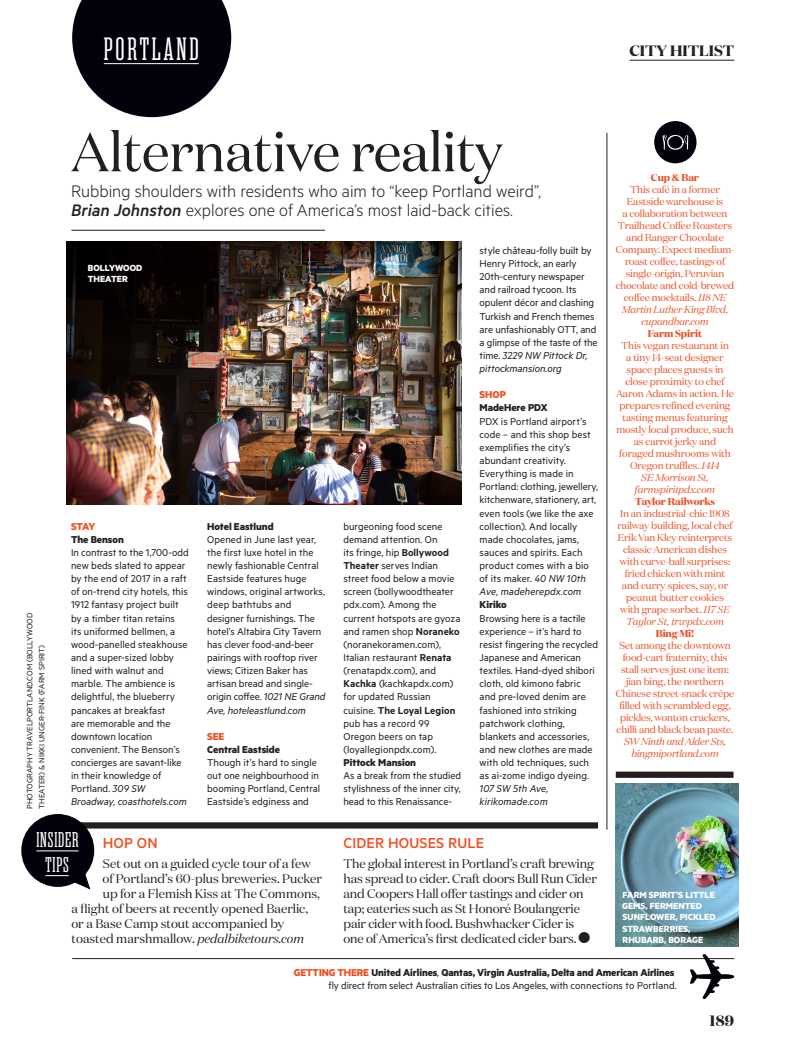
<style>
.page{position:relative;width:798px;height:1053px;background:#fff}
.page>*{position:absolute;margin:0;border:0;box-sizing:border-box;transform-origin:0 0}
.Head_1{font:55px "Domaine Display";letter-spacing:-.01em;color:#231f20}
.t1{font:32.25px "Rama Slab M";letter-spacing:.09em;color:#fff}
.t2{font:21.25px/24.8px "Rama Slab M";letter-spacing:.04em;color:#fff;text-align:center}
.Sell_1{font:300 18.75px/18.8px "Metric";color:#231f20}
.t3{font:500 16.25px "Metric";letter-spacing:.01em;color:#f04d22}
.t4{font:700 15px "Domaine Display";color:#231f20}
.t5{font:12.5px/15px "Domaine Display";letter-spacing:-.01em;color:#231f20}
.Breakout_2{font:11.25px/13.1px "Metric";color:#231f20}
.Breakout_2-2{font:700 11.25px "Metric";letter-spacing:-.005em;color:#231f20}
.Breakout_2-3{font:700 11.25px "Metric";letter-spacing:-.005em;color:#f04d22}
.t6{font:10px/12px "Domaine Display";letter-spacing:-.01em;color:#f04d22;text-align:center}
.Caption_4{font:700 10px/11.2px "Metric";color:#fff}
.t7{font:700 10px "Domaine Display";letter-spacing:-.01em;color:#f04d22}
.Gutter_Credit_1{font:8.75px/11.9px "Metric";color:#231f20}
.s1{font-weight:500;font-style:italic}
.s2{font-style:italic}
.s3{font-weight:600}
.s4{font-family:"AGT End Mark";font-size:13.75px}
.s5{font-weight:700;color:#f04d22}
.s6{font-weight:700}
</style>
<div class="page">
<img style="left:66px;top:241px;width:395px;height:263px">
<img style="left:615px;top:783px;width:123px;height:163px">
<hr style="left:72px;top:958px;width:662px;height:1px;background:#231f20">
<svg style="left:689px;top:954px;width:45px;height:44px"></svg>
<hr style="left:606px;top:133px;width:1px;height:696px;background:#231f20">
<div style="left:71px;top:822px;width:526px;height:6px;background:#231f20"></div>
<div style="left:615px;top:771px;width:118px;height:6px;background:#231f20"></div>
<hr style="left:629px;top:60px;width:105px;height:1px;background:#231f20">
<hr style="left:71px;top:230px;width:254px;height:1px;background:#231f20">
<div style="left:21px;top:814px;width:73px;height:72px;background:#00010a;border-radius:50%"></div>
<hr style="left:36px;top:850px;width:43px;height:1px;background:#fff">
<svg style="left:45px;top:870px;width:46px;height:20px"></svg>
<div style="left:654px;top:121px;width:42px;height:42px;background:#00010a;border-radius:50%"></div>
<svg style="left:662px;top:134px;width:26px;height:16px"></svg>
<svg style="left:72px;top:0;width:159px;height:117px;background:#282930"></svg>
<hr style="left:104px;top:63px;width:95px;height:1px;background:#fff">
<p class="t1" style="left:104px;top:33px;width:96px">PORTLAND</p>
<p class="t4" style="left:629px;top:41px;width:106px">CITY HITLIST</p>
<p class="Gutter_Credit_1" style="left:24px;top:808px;width:197px;rotate:-90deg">PHOTOGRAPHY TRAVELPORTLAND.COM (BOLLYWOOD<br>THEATER) &amp; NIKKI UNGER-FINK (FARM SPIRIT)</p>
<p class="Head_1" style="left:71px;top:118px;width:433px">Alternative reality</p>
<p class="Sell_1" style="left:71px;top:181px;width:471px">Rubbing shoulders with residents who aim to “keep Portland weird”,<br><span class="s1">Brian Johnston</span> explores one of America’s most laid-back cities.</p>
<p class="Caption_4" style="left:88px;top:261px;width:56px">BOLLYWOOD<br>THEATER</p>
<p class="Breakout_2-3" style="left:71px;top:519px;width:26px">STAY</p>
<p class="Breakout_2-2" style="left:71px;top:532px;width:54px">The Benson</p>
<p class="Breakout_2" style="left:71px;top:545px;width:119px">In contrast to the 1,700-odd new beds slated to appear by the end of 2017 in a raft of on-trend city hotels, this<br>1912 fantasy project built by a timber titan retains<br>its uniformed bellmen, a wood-panelled steakhouse and a super-sized lobby lined with walnut and marble. The ambience is delightful, the blueberry pancakes at breakfast<br>are memorable and the downtown location convenient. The Benson’s concierges are savant-like in their knowledge of<br>Portland. <span class="s2">309 SW<br>Broadway, coasthotels.com</span></p>
<p class="Breakout_2-2" style="left:207px;top:519px;width:68px">Hotel Eastlund</p>
<p class="Breakout_2" style="left:207px;top:532px;width:120px">Opened in June last year, the first luxe hotel in the newly fashionable Central<br>Eastside features huge windows, original artworks, deep bathtubs and designer furnishings. The hotel’s Altabira City Tavern has clever food-and-beer pairings with rooftop river views; Citizen Baker has artisan bread and single&shy;origin coffee. <span class="s2">1021 NE Grand<br>Ave, hoteleastlund.com</span></p>
<p class="Breakout_2-3" style="left:207px;top:729px;width:19px">SEE</p>
<p class="Breakout_2-2" style="left:207px;top:742px;width:74px">Central Eastside</p>
<p class="Breakout_2" style="left:207px;top:755px;width:114px">Though it’s hard to single out one neighbourhood in booming Portland, Central<br>Eastside’s edginess and</p>
<p class="Breakout_2" style="left:343px;top:519px;width:118px">burgeoning food scene demand attention. On<br>its fringe, hip <span class="s3">Bollywood<br>Theater</span> serves Indian street food below a movie screen (bollywoodtheater pdx.com). Among the current hotspots are gyoza and ramen shop <span class="s3">Noraneko </span>(noranekoramen.com),<br>Italian restaurant <span class="s3">Renata </span>(renatapdx.com), and<br><span class="s3">Kachka</span> (kachkapdx.com) for updated Russian cuisine. <span class="s3">The Loyal Legion </span>pub has a record 99<br>Oregon beers on tap (loyallegionpdx.com).</p>
<p class="Breakout_2-2" style="left:343px;top:755px;width:74px">Pittock Mansion</p>
<p class="Breakout_2" style="left:343px;top:768px;width:119px;text-align:justify">As a break from the studied stylishness of the inner city, head to this Renaissance-</p>
<p class="Breakout_2" style="left:479px;top:243px;width:119px">style château-folly built by<br>Henry Pittock, an early<br>20th-century newspaper and railroad tycoon. Its opulent décor and clashing<br>Turkish and French themes are unfashionably OTT, and a glimpse of the taste of the time. <span class="s2">3229 NW Pittock Dr, pittockmansion.org</span></p>
<p class="Breakout_2-3" style="left:479px;top:388px;width:28px">SHOP</p>
<p class="Breakout_2-2" style="left:479px;top:401px;width:69px">MadeHere PDX</p>
<p class="Breakout_2" style="left:479px;top:414px;width:120px">PDX is Portland airport’s code – and this shop best exemplifies the city’s abundant creativity.<br>Everything is made in<br>Portland: clothing, jewellery, kitchenware, stationery, art, even tools (we like the axe collection). And locally made chocolates, jams, sauces and spirits. Each product comes with a bio of its maker. <span class="s2">40 NW 10th<br>Ave, madeherepdx.com</span></p>
<p class="Breakout_2-2" style="left:479px;top:598px;width:29px">Kiriko</p>
<p class="Breakout_2" style="left:479px;top:611px;width:120px">Browsing here is a tactile experience – it’s hard to resist fingering the recycled<br>Japanese and American textiles. Hand-dyed shibori cloth, old kimono fabric and pre-loved denim are fashioned into striking patchwork clothing, blankets and accessories, and new clothes are made with old techniques, such as ai-zome indigo dyeing.<br><span class="s2">107 SW 5th Ave, kirikomade.com</span></p>
<p class="t7" style="left:650px;top:171px;width:50px">Cup &amp; Bar</p>
<p class="t6" style="left:615px;top:183px;width:120px">This café in a former<br>Eastside warehouse is<br>a collaboration between<br>Trailhead Coffee Roasters and Ranger Chocolate<br>Company. Expect medium&shy;roast coffee, tastings of single-origin, Peruvian chocolate and cold-brewed coffee mocktails. <span class="s2">118 NE<br>Martin Luther King Blvd, cupandbar.com</span></p>
<p class="t7" style="left:647px;top:327px;width:56px">Farm Spirit</p>
<p class="t6" style="left:615px;top:339px;width:119px">This vegan restaurant in<br>a tiny 14-seat designer space places guests in close proximity to chef<br>Aaron Adams in action. He prepares refined evening tasting menus featuring mostly local produce, such as carrot jerky and foraged mushrooms with<br>Oregon truffles. <span class="s2">1414<br>SE Morrison St, farmspiritpdx.com</span></p>
<p class="t7" style="left:634px;top:495px;width:82px">Taylor Railworks</p>
<p class="t6" style="left:617px;top:507px;width:116px">In an industrial-chic 1908 railway building, local chef<br>Erik Van Kley reinterprets classic American dishes with curve-ball surprises: fried chicken with mint and curry spices, say, or peanut butter cookies with grape sorbet. <span class="s2">117 SE<br>Taylor St, trwpdx.com</span></p>
<p class="t7" style="left:655px;top:627px;width:40px">Bing Mi!</p>
<p class="t6" style="left:615px;top:639px;width:120px">Set among the downtown food-cart fraternity, this stall serves just one item: jian bing, the northern<br>Chinese street-snack crêpe filled with scrambled egg, pickles, wonton crackers, chilli and black bean paste.<br><span class="s2">SW Ninth and Alder Sts, bingmiportland.com</span></p>
<p class="t2" style="left:36px;top:827px;width:44px">INSIDER<br>TIPS</p>
<p class="t3" style="left:103px;top:833px;width:56px">HOP ON</p>
<p class="t5" style="left:103px;top:856px;width:209px">Set out on a guided cycle tour of a few</p>
<p class="t5" style="left:103px;top:871px;width:221px">of Portland’s 60-plus breweries. Pucker</p>
<p class="t5" style="left:103px;top:886px;width:218px">up for a Flemish Kiss at The Commons,</p>
<p class="t5" style="left:71px;top:901px;width:238px">a flight of beers at recently opened Baerlic,</p>
<p class="t5" style="left:71px;top:916px;width:214px">or a Base Camp stout accompanied by</p>
<p class="t5" style="left:71px;top:931px;width:234px">toasted marshmallow. <span class="s2">pedalbiketours.com</span></p>
<p class="t3" style="left:343px;top:833px;width:142px">CIDER HOUSES RULE</p>
<p class="t5" style="left:343px;top:856px;width:255px">The global interest in Portland’s craft brewing has spread to cider. Craft doors Bull Run Cider and Coopers Hall offer tastings and cider on tap; eateries such as St Honoré Boulangerie pair cider with food. Bushwhacker Cider is one of America’s first dedicated cider bars. <span class="s4">#</span></p>
<p class="Breakout_2" style="left:294px;top:965px;width:384px;text-align:right"><span class="s5">GETTING THERE</span> <span class="s6">United Airlines</span>, <span class="s6">Qantas, Virgin Australia, Delta and American Airlines </span>fly direct from select Australian cities to Los Angeles, with connections to Portland.</p>
<p class="Caption_4" style="left:622px;top:888px;width:95px">FARM SPIRIT’S LITTLE<br>GEMS, FERMENTED<br>SUNFLOWER, PICKLED<br>STRAWBERRIES,<br>RHUBARB, BORAGE</p>
<p class="t4" style="left:709px;top:1011px;width:26px">189</p>
</div>
